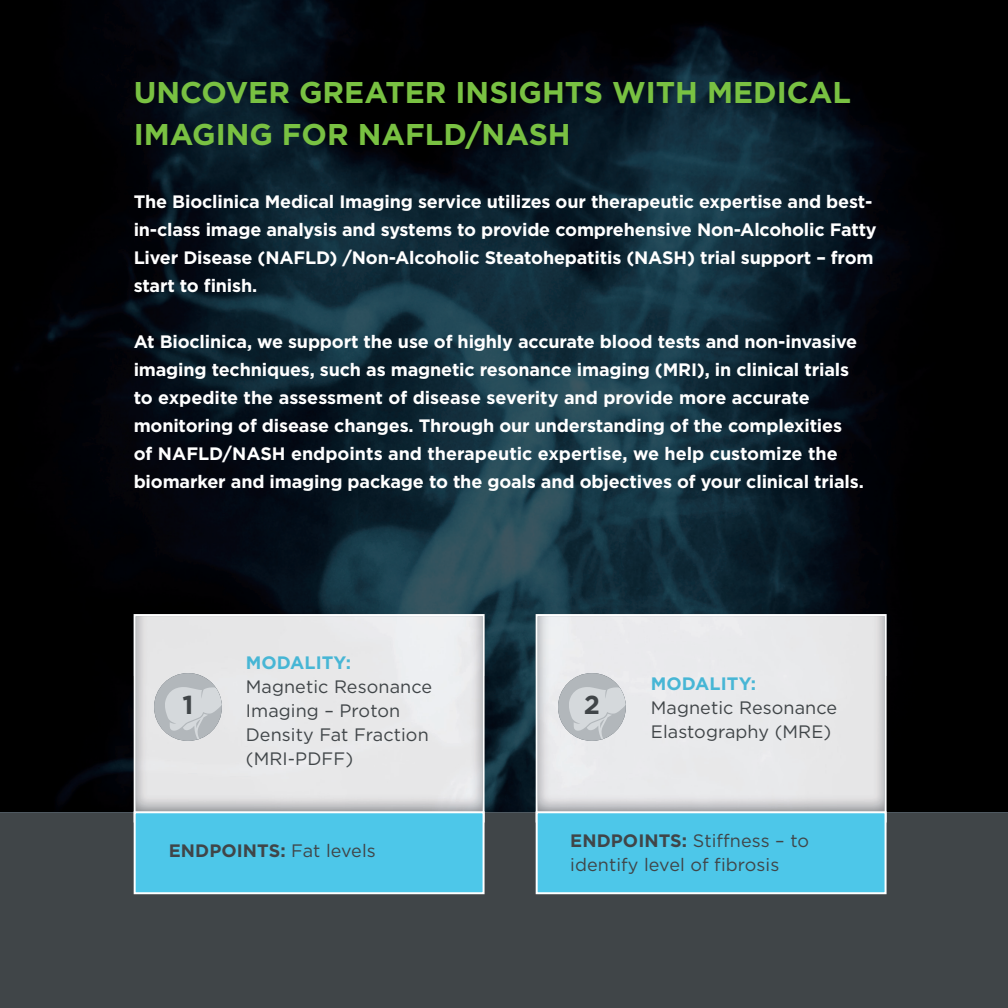
<style>
.page{position:relative;width:1008px;height:1008px;background:#fff}
.page>*{position:absolute;margin:0;border:0;box-sizing:border-box;transform-origin:0 0}
.t1{font:700 30px/42px "Gotham HTF";color:#79c142}
.t2{font:700 26px "Gotham HTF";color:#404548}
.t3{font:700 18px/28px "Gotham HTF";letter-spacing:-.01em;color:#fff}
.t4{font:18px/24px "Gotham HTF";letter-spacing:.005em;color:#404548}
.t5{font:700 18px "Gotham HTF";letter-spacing:.005em;color:#404548}
.t6{font:700 18px "Gotham HTF";letter-spacing:.005em;color:#47b6d5}
.s1{font-weight:400}
.s2{font-weight:700}
</style>
<div class="page">
<img style="left:0;top:0;width:1004px;height:676px">
<img style="left:0;top:676px;width:134px;height:136px">
<img style="left:485px;top:676px;width:51px;height:136px">
<div style="left:887px;top:676px;width:117px;height:136px;background:#000"></div>
<hr style="left:1004px;top:0;width:3px;height:812px;background:#000">
<hr style="left:1007px;top:0;width:1px;height:1008px;background:#79c142">
<div style="left:0;top:814px;width:1008px;height:194px;background:#404548"></div>
<svg style="left:536px;top:614px;width:351px;height:197px;fill:#e8e9eb"></svg>
<div style="left:537px;top:812px;width:349px;height:81px;background:#4dc7e9"></div>
<div style="left:536px;top:811px;width:351px;height:83px;border:2px solid #fff"></div>
<svg style="left:134px;top:614px;width:351px;height:197px;fill:#e7e7e8"></svg>
<div style="left:135px;top:812px;width:349px;height:81px;background:#4dc7e9"></div>
<div style="left:134px;top:811px;width:351px;height:83px;border:2px solid #fff"></div>
<div style="left:154px;top:673px;width:68px;height:68px;background:#b2b7bb;border-radius:50%"></div>
<svg style="left:165px;top:687px;width:57px;height:53px"></svg>
<div style="left:558px;top:673px;width:68px;height:68px;background:#b2b7bb;border-radius:50%"></div>
<svg style="left:569px;top:687px;width:57px;height:53px"></svg>
<h1 class="t1" style="left:134px;top:73px;width:719px">UNCOVER GREATER INSIGHTS WITH MEDICAL<br>IMAGING FOR NAFLD/NASH</h1>
<p class="t3" style="left:134px;top:188px;width:745px">The Bioclinica Medical Imaging service utilizes our therapeutic expertise and best&shy;in-class image analysis and systems to provide comprehensive Non-Alcoholic Fatty Liver Disease (NAFLD) /Non-Alcoholic Steatohepatitis (NASH) trial support – from start to finish.</p>
<p class="t3" style="left:134px;top:328px;width:732px">At Bioclinica, we support the use of highly accurate blood tests and non-invasive imaging techniques, such as magnetic resonance imaging (MRI), in clinical trials to expedite the assessment of disease severity and provide more accurate monitoring of disease changes. Through our understanding of the complexities of NAFLD/NASH endpoints and therapeutic expertise, we help customize the biomarker and imaging package to the goals and objectives of your clinical trials.</p>
<p class="t6" style="left:246px;top:655px;width:107px">MODALITY:</p>
<p class="t4" style="left:246px;top:676px;width:188px">Magnetic Resonance<br>Imaging – Proton<br>Density Fat Fraction (MRI-PDFF)</p>
<h2 class="t2" style="left:183px;top:693px;width:12px">1</h2>
<h2 class="t2" style="left:584px;top:693px;width:18px">2</h2>
<p class="t6" style="left:651px;top:675px;width:107px">MODALITY:</p>
<p class="t4" style="left:651px;top:696px;width:188px">Magnetic Resonance<br>Elastography (MRE)</p>
<p class="t5" style="left:169px;top:843px;width:209px">ENDPOINTS: <span class="s1">Fat levels</span></p>
<p class="t4" style="left:570px;top:830px;width:240px"><span class="s2">ENDPOINTS:</span> Stiffness – to identify level of fibrosis</p>
</div>
